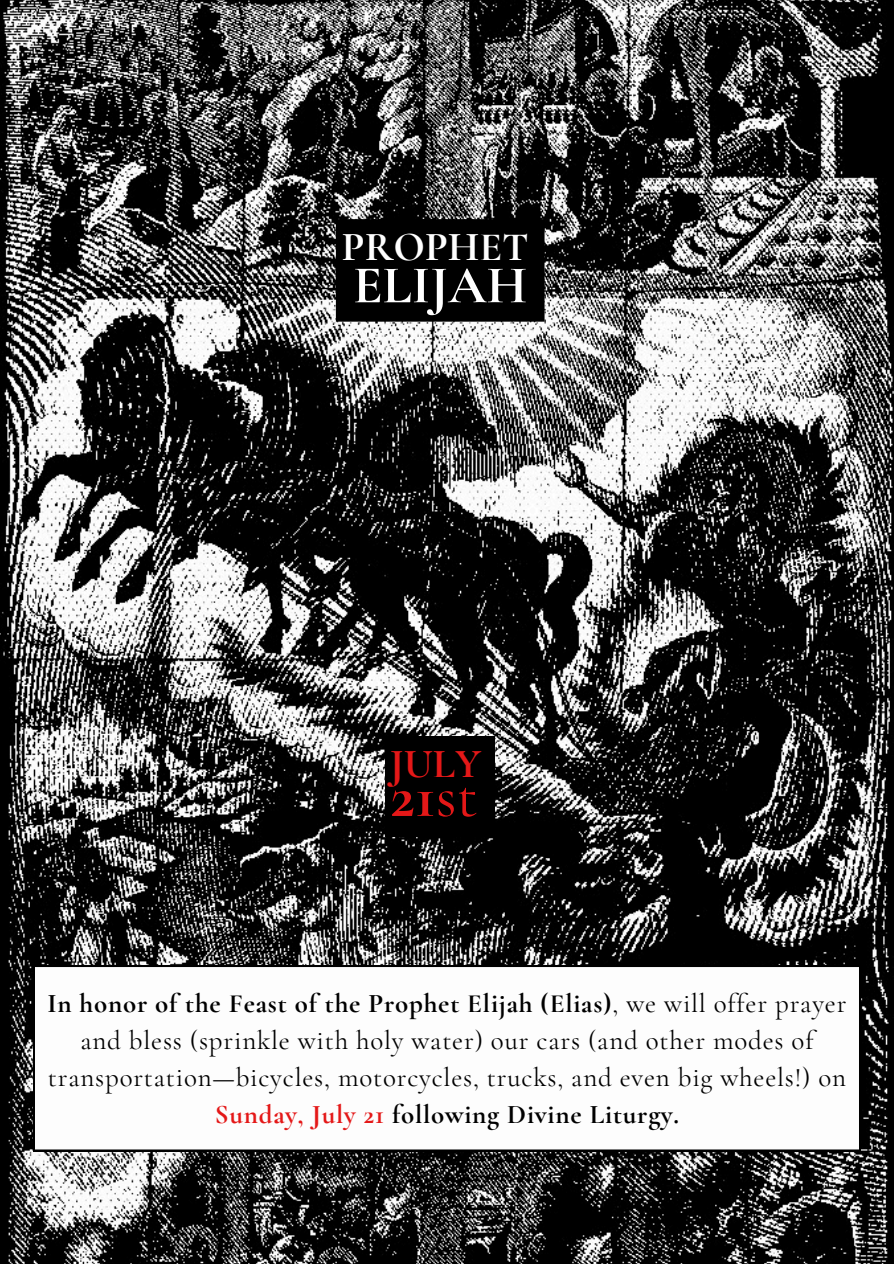
<style>
.page{position:relative;width:894px;height:1264px;background:#fff}
.page>*{position:absolute;margin:0;border:0;box-sizing:border-box;transform-origin:0 0}
.t1{font:700 62.25px "Cormorant Garamond";color:#e41818}
.t2{font:700 53.4px "Cormorant Garamond";color:#fff}
.t3{font:700 41.25px "Cormorant Garamond";color:#fff}
.t4{font:700 41.25px "Cormorant Garamond";color:#e41818}
.t5{font:26.85px/37.2px "Cormorant Garamond";letter-spacing:.03em;color:#000;text-align:center}
.s1{font-weight:400}
.s2{font-weight:700}
.s3{font-weight:700;color:#e41818}
</style>
<div class="page">
<img style="left:0;top:0;width:893px;height:1263px">
<svg style="left:33px;top:965px;width:827px;height:186px"></svg>
<div style="left:336px;top:219px;width:208px;height:103px;background:#000"></div>
<div style="left:385px;top:736px;width:110px;height:100px;background:#000"></div>
<h2 class="t3" style="left:342px;top:222px;width:188px">PROPHET</h2>
<h2 class="t2" style="left:353px;top:253px;width:175px">ELIJAH</h2>
<p class="t4" style="left:390px;top:738px;width:93px">JULY</p>
<p class="t1" style="left:390px;top:758px;width:89px">21<span class="s1">st</span></p>
<h1 class="t5" style="left:47px;top:984px;width:800px"><span class="s2">In honor of the Feast of the Prophet Elijah (Elias)</span>, we will offer prayer and bless (sprinkle with holy water) our cars (and other modes of transportation—bicycles, motorcycles, trucks, and even big wheels!) on <span class="s3">Sunday, July 21</span> <span class="s2">following Divine Liturgy.</span></h1>
</div>
